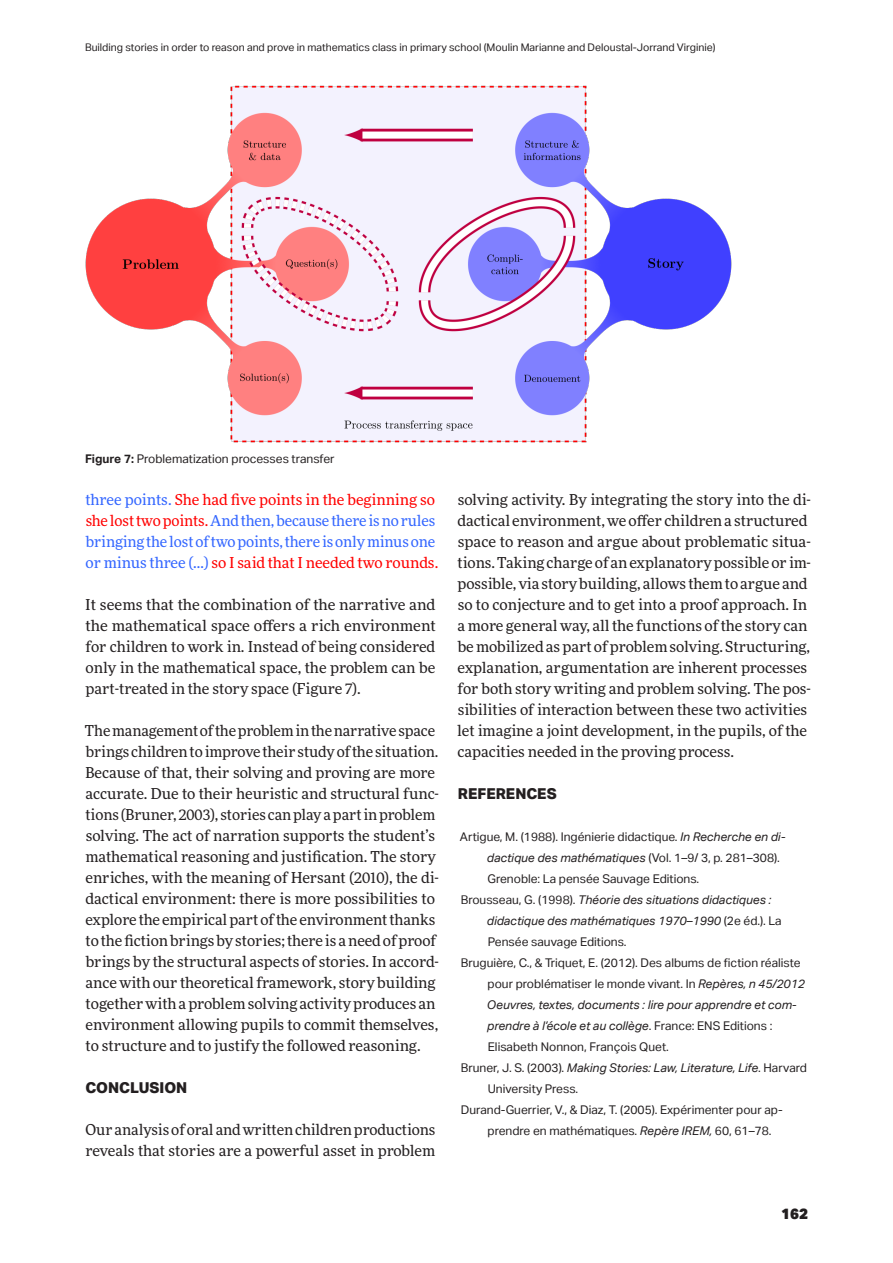
<style>
.page{position:relative;width:893px;height:1263px;background:#fff}
.page>*{position:absolute;margin:0;border:0;box-sizing:border-box;transform-origin:0 0}
.txt{font:15px/21px "More Pro";color:#231f20}
.t1{font:15px/21px "More Pro";letter-spacing:-.005em;color:#36f}
.t2{font:800 15px "Aktiv Grotesk";color:#231f20}
.t3{font:900 15px "Aktiv Grotesk";color:#231f20}
.txt_ref{font:12px/21px "Aktiv Grotesk";color:#231f20}
.txt_ref-2{font:italic 12px/21px "Aktiv Grotesk";color:#231f20}
.txt_lbl{font:12px "Aktiv Grotesk";color:#231f20}
.t4{font:10.5px "Aktiv Grotesk";color:#231f20}
.s1{font-weight:700}
.s2{color:#f00}
.s3{font-style:italic}
.s4{font-style:normal}
</style>
<div class="page">
<img style="left:85px;top:85px;width:646px;height:357px">
<p class="t4" style="left:85px;top:41px;width:632px">Building stories in order to reason and prove in mathematics class in primary school (Moulin Marianne and Deloustal-Jorrand Virginie)</p>
<p class="txt_lbl" style="left:85px;top:452px;width:251px"><span class="s1">Figure 7:</span> Problematization processes transfer</p>
<p class="t1" style="left:85px;top:488px;width:354px">three points. <span class="s2">She had five points in the beginning so she lost two points.</span>And then, because there is no rules bringing the lost of two points, there is only minus one or minus three (…) <span class="s2">so I said that I needed two rounds.</span></p>
<p class="txt" style="left:85px;top:593px;width:352px;text-align:justify">It seems that the combination of the narrative and the mathematical space offers a rich environment for children to work in. Instead of being considered only in the mathematical space, the problem can be part-treated in the story space (Figure 7).</p>
<p class="txt" style="left:85px;top:719px;width:355px">The management of the problem in the narrative space brings children to improve their study of the situation.<br>Because of that, their solving and proving are more accurate. Due to their heuristic and structural func&shy;tions (Bruner, 2003), stories can play a part in problem solving. The act of narration supports the student’s mathematical reasoning and justification. The story enriches, with the meaning of Hersant (2010), the di&shy;dactical environment: there is more possibilities to explore the empirical part of the environment thanks to the fiction brings by stories; there is a need of proof brings by the structural aspects of stories. In accord&shy;ance with our theoretical framework, story building together with a problem solving activity produces an environment allowing pupils to commit themselves, to structure and to justify the followed reasoning.</p>
<p class="t2" style="left:85px;top:1078px;width:103px">CONCLUSION</p>
<p class="txt" style="left:85px;top:1118px;width:352px">Our analysis of oral and written children productions reveals that stories are a powerful asset in problem</p>
<p class="txt" style="left:457px;top:488px;width:355px">solving activity. By integrating the story into the di&shy;dactical environment, we offer children a structured space to reason and argue about problematic situa&shy;tions. Taking charge of an explanatory possible or im&shy;possible, via story building, allows them to argue and so to conjecture and to get into a proof approach. In a more general way, all the functions of the story can be mobilized as part of problem solving. Structuring, explanation, argumentation are inherent processes for both story writing and problem solving. The pos&shy;sibilities of interaction between these two activities let imagine a joint development, in the pupils, of the capacities needed in the proving process.</p>
<p class="t2" style="left:458px;top:784px;width:100px">REFERENCES</p>
<p class="txt_ref" style="left:487px;top:826px;width:300px;text-indent:-27px">Artigue, M. (1988). Ingénierie didactique. <span class="s3">In Recherche en di&shy;dactique des mathématiques</span> (Vol. 1–9/ 3, p. 281–308).<br>Grenoble: La pensée Sauvage Editions.</p>
<p class="txt_ref-2" style="left:487px;top:889px;width:296px;text-indent:-26px"><span class="s4">Brousseau, G. (1998).</span> Théorie des situations didactiques : didactique des mathématiques 1970–1990 <span class="s4">(2e éd.). La<br>Pensée sauvage Editions.</span></p>
<p class="txt_ref" style="left:487px;top:952px;width:319px;text-indent:-26px">Bruguière, C., &amp; Triquet, E. (2012). Des albums de fiction réaliste pour problématiser le monde vivant. In <span class="s3">Repères, n 45/2012<br>Oeuvres, textes, documents : lire pour apprendre et com&shy;prendre à l’école et au collège</span>. France: ENS Editions :<br>Elisabeth Nonnon, François Quet.</p>
<p class="txt_ref" style="left:488px;top:1057px;width:321px;text-indent:-27px">Bruner, J. S. (2003). <span class="s3">Making Stories: Law, Literature, Life</span>. Harvard<br>University Press.</p>
<p class="txt_ref" style="left:488px;top:1099px;width:297px;text-indent:-27px">Durand-Guerrier, V., &amp; Diaz, T. (2005). Expérimenter pour ap&shy;prendre en mathématiques. <span class="s3">Repère IREM,</span> 60, 61–78.</p>
<p class="t3" style="left:781px;top:1204px;width:28px">162</p>
</div>
